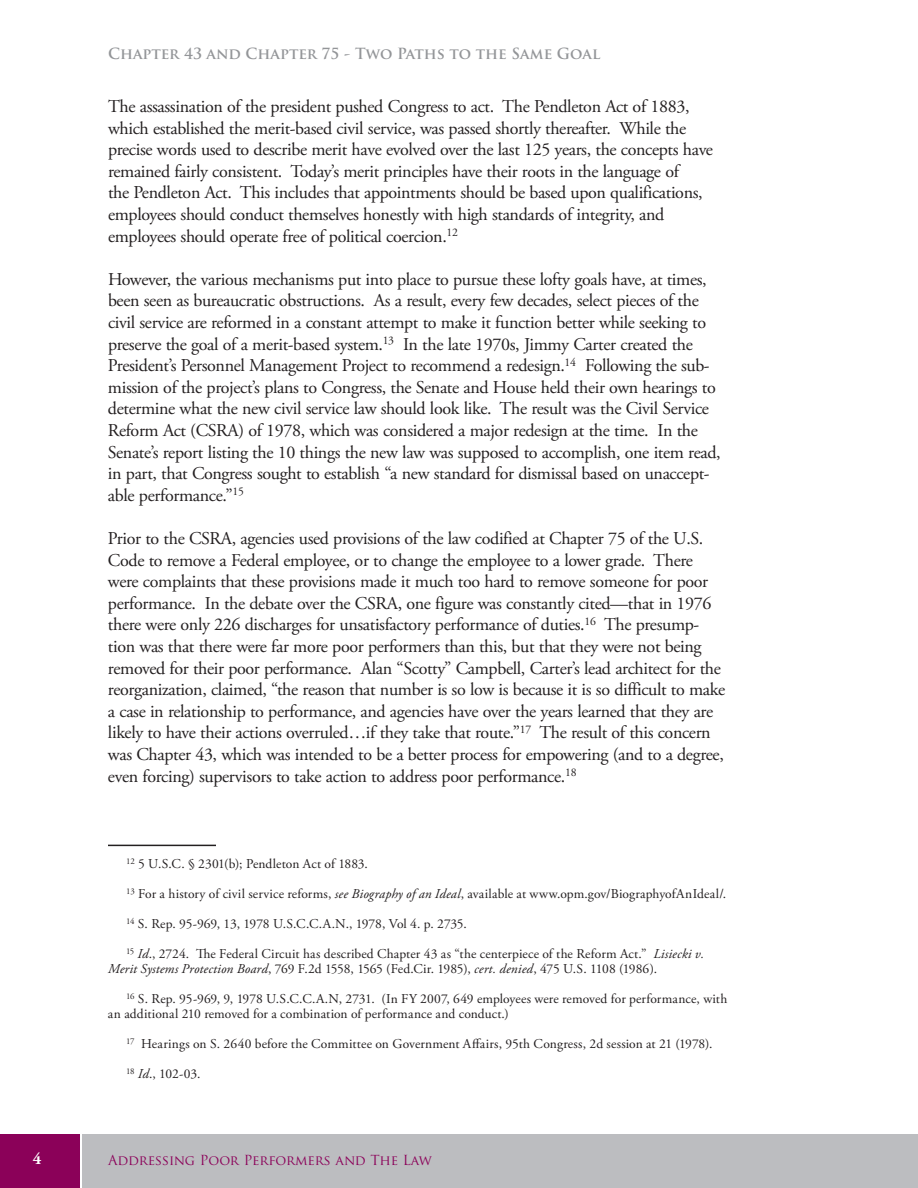
<style>
.page{position:relative;width:918px;height:1188px;background:#fff}
.page>*{position:absolute;margin:0;border:0;box-sizing:border-box;transform-origin:0 0}
.t1{font:18px/21.6px "Adobe Garamond Pro";letter-spacing:-.02em;color:#231f20}
.Subhead_14_15{font:700 16.5px "Adobe Garamond Pro";color:#fff}
.Subhead_14_15-2{font:700 15px "Trajan Pro";color:#939598}
.Footnote{font:13.5px/15px "Adobe Garamond Pro";letter-spacing:-.005em;color:#231f20}
.t2{font:13.5px "Trajan Pro";letter-spacing:-.005em;color:#8b0159}
.s1{font-style:italic}
</style>
<div class="page">
<div style="left:0;top:1134px;width:79px;height:54px;background:#8b0159"></div>
<div style="left:82px;top:1134px;width:836px;height:54px;background:#bcbdc0"></div>
<hr style="left:108px;top:845px;width:108px;height:1px;background:#231f20">
<p class="Subhead_14_15" style="left:33px;top:1150px;width:10px">4</p>
<p class="Subhead_14_15-2" style="left:108px;top:45px;width:494px">Chapter 43 and Chapter 75 - Two Paths to the Same Goal</p>
<p class="t1" style="left:108px;top:96px;width:607px">The assassination of the president pushed Congress to act. The Pendleton Act of 1883, which established the merit-based civil service, was passed shortly thereafter. While the precise words used to describe merit have evolved over the last 125 years, the concepts have remained fairly consistent. Today’s merit principles have their roots in the language of<br>the Pendleton Act. This includes that appointments should be based upon qualifications, employees should conduct themselves honestly with high standards of integrity, and</p>
<p class="t1" style="left:108px;top:226px;width:351px">employees should operate free of political coercion.<sup>12</sup></p>
<p class="t1" style="left:108px;top:269px;width:614px">However, the various mechanisms put into place to pursue these lofty goals have, at times, been seen as bureaucratic obstructions. As a result, every few decades, select pieces of the civil service are reformed in a constant attempt to make it function better while seeking to preserve the goal of a merit-based system.<sup>13</sup> In the late 1970s, Jimmy Carter created the President’s Personnel Management Project to recommend a redesign.<sup>14</sup> Following the sub&shy;mission of the project’s plans to Congress, the Senate and House held their own hearings to determine what the new civil service law should look like. The result was the Civil Service Reform Act (CSRA) of 1978, which was considered a major redesign at the time. In the Senate’s report listing the 10 things the new law was supposed to accomplish, one item read, in part, that Congress sought to establish “a new standard for dismissal based on unaccept&shy;able performance.”<sup>15</sup></p>
<p class="t1" style="left:108px;top:528px;width:619px">Prior to the CSRA, agencies used provisions of the law codified at Chapter 75 of the U.S.<br>Code to remove a Federal employee, or to change the employee to a lower grade. There were complaints that these provisions made it much too hard to remove someone for poor performance. In the debate over the CSRA, one figure was constantly cited—that in 1976 there were only 226 discharges for unsatisfactory performance of duties.<sup>16</sup> The presump&shy;tion was that there were far more poor performers than this, but that they were not being removed for their poor performance. Alan “Scotty” Campbell, Carter’s lead architect for the reorganization, claimed, “the reason that number is so low is because it is so difficult to make a case in relationship to performance, and agencies have over the years learned that they are likely to have their actions overruled…if they take that route.”<sup>17</sup> The result of this concern was Chapter 43, which was intended to be a better process for empowering (and to a degree, even forcing) supervisors to take action to address poor performance.<sup>18</sup></p>
<p class="Footnote" style="left:126px;top:857px;width:244px"><sup>12</sup> 5 U.S.C. § 2301(b); Pendleton Act of 1883.</p>
<p class="Footnote" style="left:126px;top:887px;width:602px"><sup>13</sup> For a history of civil service reforms, <span class="s1">see Biography of an Ideal</span>, available at www.opm.gov/BiographyofAnIdeal/.</p>
<p class="Footnote" style="left:126px;top:917px;width:342px"><sup>14</sup> S. Rep. 95-969, 13, 1978 U.S.C.C.A.N., 1978, Vol 4. p. 2735.</p>
<p class="Footnote" style="left:108px;top:947px;width:598px;text-indent:18px"><sup>15</sup> <span class="s1">Id</span>., 2724. The Federal Circuit has described Chapter 43 as “the centerpiece of the Reform Act.” <span class="s1">Lisiecki v.<br>Merit Systems Protection Board</span>, 769 F.2d 1558, 1565 (Fed.Cir. 1985), <span class="s1">cert. denied</span>, 475 U.S. 1108 (1986).</p>
<p class="Footnote" style="left:108px;top:992px;width:621px;text-indent:18px"><sup>16</sup> S. Rep. 95-969, 9, 1978 U.S.C.C.A.N, 2731. (In FY 2007, 649 employees were removed for performance, with an additional 210 removed for a combination of performance and conduct.)</p>
<p class="Footnote" style="left:126px;top:1037px;width:588px"><sup>17</sup> Hearings on S. 2640 before the Committee on Government Affairs, 95th Congress, 2d session at 21 (1978).</p>
<p class="Footnote" style="left:126px;top:1067px;width:76px"><sup>18</sup> <span class="s1">Id</span>., 102-03.</p>
<p class="t2" style="left:108px;top:1151px;width:325px">Addressing Poor Performers and The Law</p>
</div>
